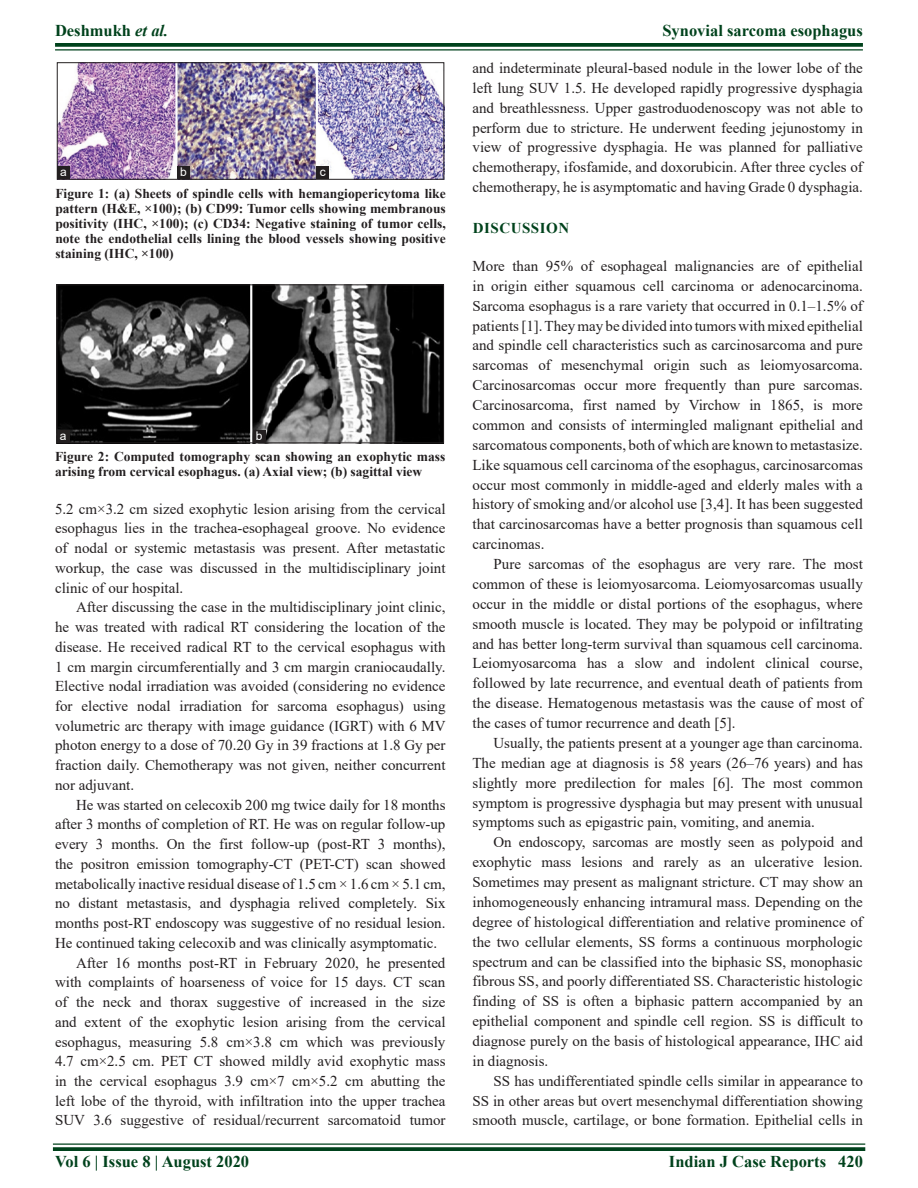
<style>
.page{position:relative;width:918px;height:1188px;background:#fff}
.page>*{position:absolute;margin:0;border:0;box-sizing:border-box;transform-origin:0 0}
.RF{font:700 16.5px "Times New Roman";color:#00421c}
.TX{font:15px/19.8px "Times New Roman";color:#231f20;text-align:justify}
.TXFL{font:15px/19.8px "Times New Roman";color:#231f20;text-align:justify}
.t1{font:700 15px "Times New Roman";letter-spacing:.035em;color:#00421c}
.FGC{font:700 13.5px/15px "Times New Roman";color:#231f20}
.LABEL{font:12px "Arial";color:#fff}
.s1{font-style:italic}
</style>
<div class="page">
<svg style="left:55px;top:43px;width:808px;height:4px;background:#0f4d29"></svg>
<hr style="left:55px;top:49px;width:808px;height:2px;background:#00421c">
<hr style="left:53px;top:1143px;width:812px;height:2px;background:#00421c">
<svg style="left:53px;top:1147px;width:812px;height:4px;background:#0f4d29"></svg>
<img style="left:59px;top:287px;width:383px;height:154px">
<div style="left:57px;top:285px;width:387px;height:158px;border:1px solid #231f20"></div>
<div style="left:57px;top:430px;width:13px;height:13px;background:#231f20"></div>
<div style="left:253px;top:430px;width:13px;height:13px;background:#231f20"></div>
<img style="left:59px;top:65px;width:383px;height:113px">
<div style="left:57px;top:63px;width:387px;height:117px;border:1px solid #231f20"></div>
<div style="left:177px;top:166px;width:13px;height:13px;background:#231f20"></div>
<div style="left:316px;top:167px;width:13px;height:12px;background:#231f20"></div>
<div style="left:57px;top:166px;width:13px;height:13px;background:#231f20"></div>
<p class="RF" style="left:55px;top:18px;width:115px">Deshmukh <span class="s1">et al.</span></p>
<p class="RF" style="left:662px;top:18px;width:202px">Synovial sarcoma esophagus</p>
<p class="LABEL" style="left:60px;top:164px;width:8px">a</p>
<p class="LABEL" style="left:180px;top:164px;width:8px">b</p>
<p class="LABEL" style="left:320px;top:164px;width:7px">c</p>
<p class="FGC" style="left:55px;top:185px;width:392px;text-align:justify">Figure 1: (a) Sheets of spindle cells with hemangiopericytoma like pattern (H&amp;E, ×100); (b) CD99: Tumor cells showing membranous positivity (IHC, ×100); (c) CD34: Negative staining of tumor cells, note the endothelial cells lining the blood vessels showing positive staining (IHC, ×100)</p>
<p class="LABEL" style="left:60px;top:427px;width:8px">a</p>
<p class="LABEL" style="left:256px;top:427px;width:8px">b</p>
<p class="FGC" style="left:55px;top:449px;width:392px">Figure 2: Computed tomography scan showing an exophytic mass arising from cervical esophagus. (a) Axial view; (b) sagittal view</p>
<p class="TX" style="left:55px;top:498px;width:392px">5.2 cm×3.2 cm sized exophytic lesion arising from the cervical esophagus lies in the trachea-esophageal groove. No evidence of nodal or systemic metastasis was present. After metastatic workup, the case was discussed in the multidisciplinary joint clinic of our hospital.</p>
<p class="TX" style="left:55px;top:597px;width:392px;text-indent:21px">After discussing the case in the multidisciplinary joint clinic, he was treated with radical RT considering the location of the disease. He received radical RT to the cervical esophagus with 1 cm margin circumferentially and 3 cm margin craniocaudally.<br>Elective nodal irradiation was avoided (considering no evidence for elective nodal irradiation for sarcoma esophagus) using volumetric arc therapy with image guidance (IGRT) with 6 MV photon energy to a dose of 70.20 Gy in 39 fractions at 1.8 Gy per fraction daily. Chemotherapy was not given, neither concurrent nor adjuvant.</p>
<p class="TX" style="left:55px;top:794px;width:392px;text-indent:21px">He was started on celecoxib 200 mg twice daily for 18 months after 3 months of completion of RT. He was on regular follow-up every 3 months. On the first follow-up (post-RT 3 months), the positron emission tomography-CT (PET-CT) scan showed metabolically inactive residual disease of 1.5 cm × 1.6 cm × 5.1 cm, no distant metastasis, and dysphagia relived completely. Six months post-RT endoscopy was suggestive of no residual lesion.<br>He continued taking celecoxib and was clinically asymptomatic.</p>
<p class="TX" style="left:55px;top:952px;width:392px;text-indent:21px">After 16 months post-RT in February 2020, he presented with complaints of hoarseness of voice for 15 days. CT scan of the neck and thorax suggestive of increased in the size and extent of the exophytic lesion arising from the cervical esophagus, measuring 5.8 cm×3.8 cm which was previously 4.7 cm×2.5 cm. PET CT showed mildly avid exophytic mass in the cervical esophagus 3.9 cm×7 cm×5.2 cm abutting the left lobe of the thyroid, with infiltration into the upper trachea SUV 3.6 suggestive of residual/recurrent sarcomatoid tumor</p>
<p class="TX" style="left:472px;top:58px;width:392px">and indeterminate pleural-based nodule in the lower lobe of the left lung SUV 1.5. He developed rapidly progressive dysphagia and breathlessness. Upper gastroduodenoscopy was not able to perform due to stricture. He underwent feeding jejunostomy in view of progressive dysphagia. He was planned for palliative chemotherapy, ifosfamide, and doxorubicin. After three cycles of chemotherapy, he is asymptomatic and having Grade 0 dysphagia.</p>
<h1 class="t1" style="left:473px;top:217px;width:98px">DISCUSSION</h1>
<p class="TXFL" style="left:472px;top:256px;width:392px">More than 95% of esophageal malignancies are of epithelial in origin either squamous cell carcinoma or adenocarcinoma.<br>Sarcoma esophagus is a rare variety that occurred in 0.1–1.5% of patients [1]. They may be divided into tumors with mixed epithelial and spindle cell characteristics such as carcinosarcoma and pure sarcomas of mesenchymal origin such as leiomyosarcoma.<br>Carcinosarcomas occur more frequently than pure sarcomas.<br>Carcinosarcoma, first named by Virchow in 1865, is more common and consists of intermingled malignant epithelial and sarcomatous components, both of which are known to metastasize.<br>Like squamous cell carcinoma of the esophagus, carcinosarcomas occur most commonly in middle-aged and elderly males with a history of smoking and/or alcohol use [3,4]. It has been suggested that carcinosarcomas have a better prognosis than squamous cell carcinomas.</p>
<p class="TX" style="left:472px;top:554px;width:392px;text-indent:21px">Pure sarcomas of the esophagus are very rare. The most common of these is leiomyosarcoma. Leiomyosarcomas usually occur in the middle or distal portions of the esophagus, where smooth muscle is located. They may be polypoid or infiltrating and has better long-term survival than squamous cell carcinoma.<br>Leiomyosarcoma has a slow and indolent clinical course, followed by late recurrence, and eventual death of patients from the disease. Hematogenous metastasis was the cause of most of the cases of tumor recurrence and death [5].</p>
<p class="TX" style="left:472px;top:732px;width:392px;text-indent:21px">Usually, the patients present at a younger age than carcinoma.<br>The median age at diagnosis is 58 years (26–76 years) and has slightly more predilection for males [6]. The most common symptom is progressive dysphagia but may present with unusual symptoms such as epigastric pain, vomiting, and anemia.</p>
<p class="TX" style="left:472px;top:832px;width:392px;text-indent:21px">On endoscopy, sarcomas are mostly seen as polypoid and exophytic mass lesions and rarely as an ulcerative lesion.<br>Sometimes may present as malignant stricture. CT may show an inhomogeneously enhancing intramural mass. Depending on the degree of histological differentiation and relative prominence of the two cellular elements, SS forms a continuous morphologic spectrum and can be classified into the biphasic SS, monophasic fibrous SS, and poorly differentiated SS. Characteristic histologic finding of SS is often a biphasic pattern accompanied by an epithelial component and spindle cell region. SS is difficult to diagnose purely on the basis of histological appearance, IHC aid in diagnosis.</p>
<p class="TX" style="left:472px;top:1070px;width:392px;text-indent:21px">SS has undifferentiated spindle cells similar in appearance to SS in other areas but overt mesenchymal differentiation showing smooth muscle, cartilage, or bone formation. Epithelial cells in</p>
<p class="RF" style="left:55px;top:1150px;width:196px">Vol 6 | Issue 8 | August 2020</p>
<p class="RF" style="left:669px;top:1150px;width:195px">Indian J Case Reports 420</p>
</div>
